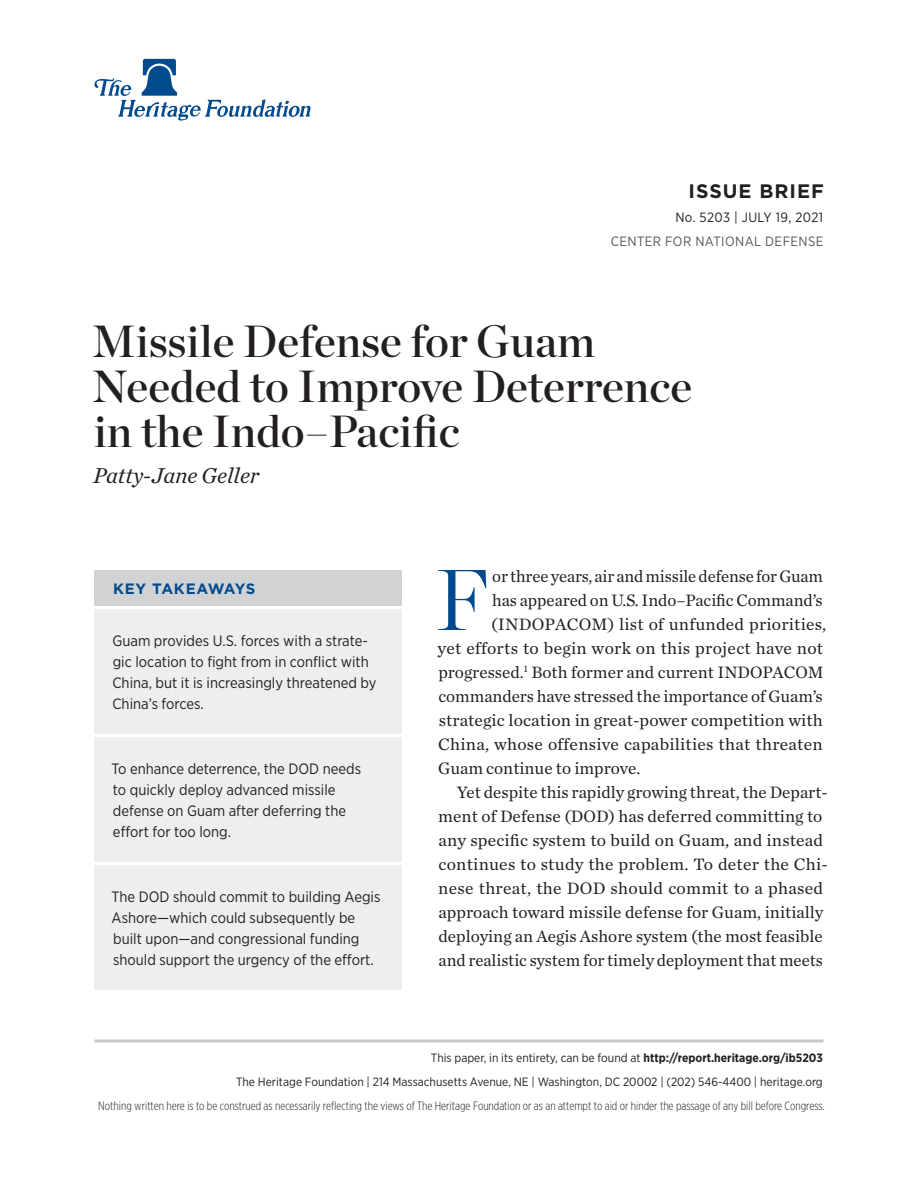
<style>
.page{position:relative;width:918px;height:1188px;background:#fff}
.page>*{position:absolute;margin:0;border:0;box-sizing:border-box;transform-origin:0 0}
.Body_Text___DROP_CAP{font:300 86.1px "Chronicle Display";color:#004a8d}
.Paper_Title{font:45px/45px "Chronicle Display Semi";color:#231f20}
.Byline{font:italic 22.5px "Chronicle Text G1";color:#231f20}
.t1{font:700 19.5px "Gotham";letter-spacing:.05em;color:#231f20}
.Body_Text___DROP_CAP-2{font:17.25px "Chronicle Text G1";color:#231f20}
.Body_Text{font:17.25px/24px "Chronicle Text G1";color:#231f20}
.Key_Takeaways{font:15px/21px "Gotham Narrow";color:#231f20}
.Key_Takeaways___HEAD{font:700 15px "Gotham";letter-spacing:.03em;color:#004a8d}
.t2{font:13.5px "Gotham Narrow";letter-spacing:.03em;color:#57585a}
.t3{font:13.5px "Gotham Narrow";letter-spacing:.03em;color:#231f20}
.t4{font:12px/24px "Gotham Narrow";color:#231f20;text-align:right}
.t5{font:300 12px "Gotham X Narrow";color:#231f20}
.s1{font-weight:700}
</style>
<div class="page">
<hr style="left:94px;top:1040px;width:730px;height:2px;background:#c7c8ca">
<svg style="left:94px;top:59px;width:216px;height:62px"></svg>
<div style="left:94px;top:609px;width:308px;height:125px;background:#eeeeef"></div>
<div style="left:94px;top:570px;width:308px;height:36px;background:#d1d2d4"></div>
<div style="left:94px;top:737px;width:308px;height:125px;background:#eeeeef"></div>
<div style="left:94px;top:865px;width:308px;height:125px;background:#eeeeef"></div>
<h3 class="t1" style="left:689px;top:178px;width:137px">ISSUE BRIEF</h3>
<p class="t3" style="left:675px;top:209px;width:149px">No. 5203 | July 19, 2021</p>
<p class="t2" style="left:611px;top:233px;width:214px">CENTER FOR NATIONAL DEFENSE</p>
<p class="Paper_Title" style="left:92px;top:316px;width:602px">Missile Defense for Guam<br>Needed to Improve Deterrence in the Indo–Pacific</p>
<p class="Byline" style="left:93px;top:458px;width:167px">Patty-Jane Geller</p>
<p class="Key_Takeaways___HEAD" style="left:113px;top:579px;width:144px">KEY TAKEAWAYS</p>
<p class="Key_Takeaways" style="left:112px;top:630px;width:266px">Guam provides U.S. forces with a strate&shy;gic location to fight from in conflict with China, but it is increasingly threatened by China’s forces.</p>
<p class="Key_Takeaways" style="left:112px;top:758px;width:251px">To enhance deterrence, the DOD needs to quickly deploy advanced missile defense on Guam after deferring the effort for too long.</p>
<p class="Key_Takeaways" style="left:112px;top:886px;width:270px">The DOD should commit to building Aegis Ashore—which could subsequently be built upon—and congressional funding should support the urgency of the effort.</p>
<p class="Body_Text___DROP_CAP" style="left:436px;top:534px;width:55px">F</p>
<p class="Body_Text___DROP_CAP-2" style="left:492px;top:563px;width:332px">or three years, air and missile defense for Guam</p>
<p class="Body_Text___DROP_CAP-2" style="left:492px;top:587px;width:332px">has appeared on U.S. Indo–Pacific Command’s</p>
<p class="Body_Text___DROP_CAP-2" style="left:491px;top:611px;width:336px">(INDOPACOM) list of unfunded priorities,</p>
<p class="Body_Text___DROP_CAP-2" style="left:438px;top:635px;width:387px">yet efforts to begin work on this project have not</p>
<p class="Body_Text___DROP_CAP-2" style="left:438px;top:659px;width:387px">progressed.<sup>1</sup> Both former and current INDOPACOM</p>
<p class="Body_Text___DROP_CAP-2" style="left:438px;top:683px;width:386px">commanders have stressed the importance of Guam’s</p>
<p class="Body_Text___DROP_CAP-2" style="left:439px;top:707px;width:386px">strategic location in great-power competition with</p>
<p class="Body_Text___DROP_CAP-2" style="left:438px;top:731px;width:386px">China, whose offensive capabilities that threaten</p>
<p class="Body_Text___DROP_CAP-2" style="left:438px;top:755px;width:204px">Guam continue to improve.</p>
<p class="Body_Text" style="left:438px;top:779px;width:391px;text-indent:18px">Yet despite this rapidly growing threat, the Depart&shy;ment of Defense (DOD) has deferred committing to any specific system to build on Guam, and instead continues to study the problem. To deter the Chi&shy;nese threat, the DOD should commit to a phased approach toward missile defense for Guam, initially deploying an Aegis Ashore system (the most feasible and realistic system for timely deployment that meets</p>
<p class="t4" style="left:236px;top:1046px;width:588px">This paper, in its entirety, can be found at <span class="s1">http://report.heritage.org/ib5203<br></span>The Heritage Foundation | 214 Massachusetts Avenue, NE | Washington, DC 20002 | (202) 546-4400 | heritage.org</p>
<p class="t5" style="left:98px;top:1099px;width:728px">Nothing written here is to be construed as necessarily reflecting the views of The Heritage Foundation or as an attempt to aid or hinder the passage of any bill before Congress.</p>
</div>
